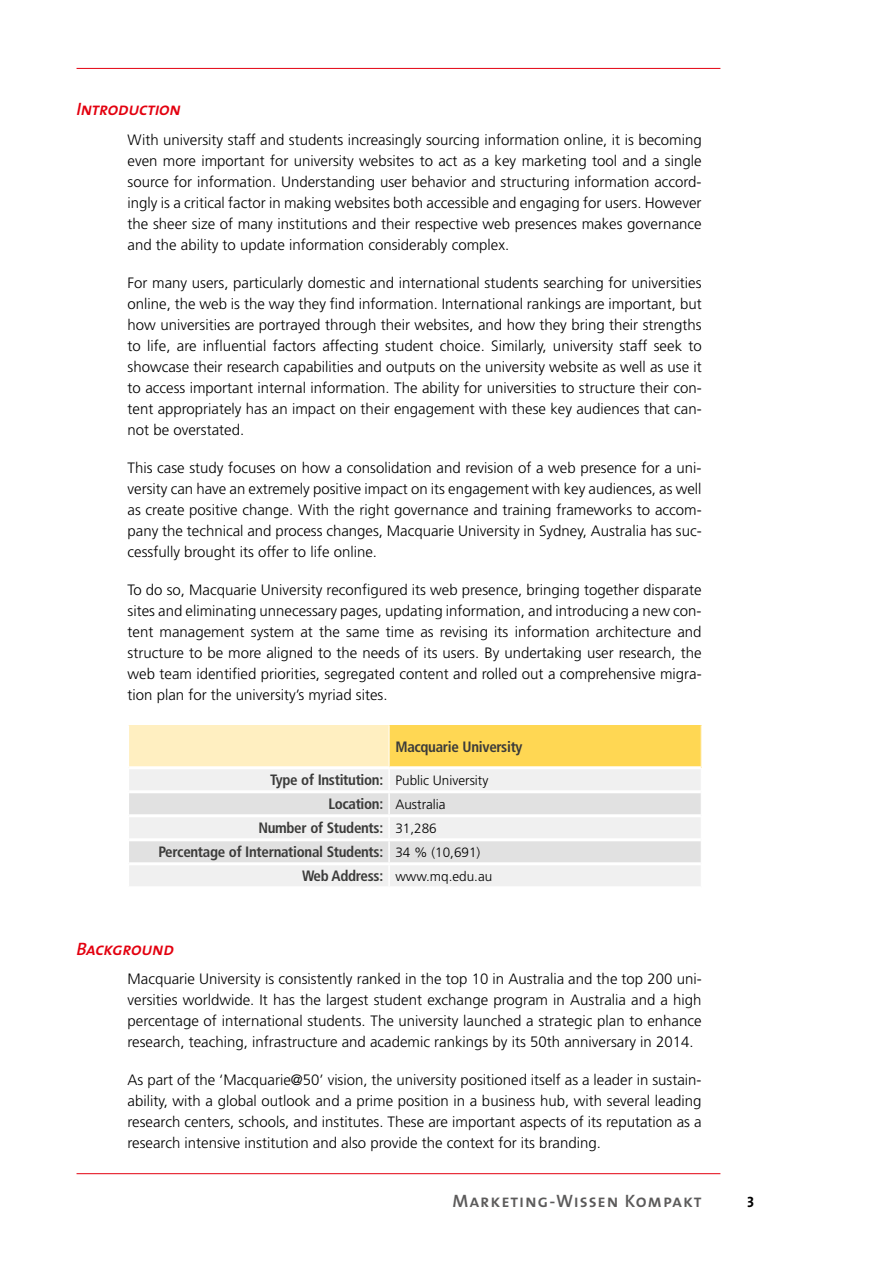
<style>
.page{position:relative;width:893px;height:1263px;background:#fff}
.page>*{position:absolute;margin:0;border:0;box-sizing:border-box;transform-origin:0 0}
.t1{font:18px "The Mix Semi Bold Caps";letter-spacing:.05em;color:#5c5b5b}
.t2{font:italic 18px "The Mix Semi Bold Caps";letter-spacing:-.02em;color:#e3000f}
.t3{font:300 15px/21px "Frutiger LT Std";color:#000;text-align:justify}
.t4{font:700 condensed 15px "Frutiger LT Std";letter-spacing:-.02em;color:#3b3b3a}
.t5{font:15px "The Mix Bold Caps";color:#000}
.t6{font:300 13.5px "Frutiger LT Std";color:#000}
.s1{font-weight:300;font-stretch:normal;font-size:13.5px;color:#000}
.s2{font-weight:700;font-stretch:condensed;font-size:15px;color:#3b3b3a}
</style>
<div class="page">
<hr style="left:77px;top:68px;width:643px;height:1px;background:#e3000f">
<hr style="left:77px;top:1173px;width:643px;height:1px;background:#e3000f">
<div style="left:128px;top:725px;width:261px;height:43px;background:#ffefc1"></div>
<div style="left:389px;top:725px;width:312px;height:43px;background:#ffd753"></div>
<hr style="left:128px;top:725px;width:1px;height:43px;background:#fff">
<hr style="left:129px;top:766px;width:260px;height:3px;background:#fff">
<hr style="left:389px;top:725px;width:1px;height:41px;background:#fff">
<hr style="left:389px;top:766px;width:312px;height:3px;background:#fff">
<svg style="left:129px;top:769px;width:572px;height:117px"></svg>
<p class="t2" style="left:77px;top:94px;width:106px">Introduction</p>
<p class="t3" style="left:128px;top:129px;width:576px">With university staff and students increasingly sourcing information online, it is becoming even more important for university websites to act as a key marketing tool and a single source for information. Understanding user behavior and structuring information accord&shy;ingly is a critical factor in making websites both accessible and engaging for users. However the sheer size of many institutions and their respective web presences makes governance and the ability to update information considerably complex.</p>
<p class="t3" style="left:128px;top:272px;width:576px">For many users, particularly domestic and international students searching for universities online, the web is the way they find information. International rankings are important, but how universities are portrayed through their websites, and how they bring their strengths to life, are influential factors affecting student choice. Similarly, university staff seek to showcase their research capabilities and outputs on the university website as well as use it to access important internal information. The ability for universities to structure their con&shy;tent appropriately has an impact on their engagement with these key audiences that can&shy;not be overstated.</p>
<p class="t3" style="left:128px;top:457px;width:576px">This case study focuses on how a consolidation and revision of a web presence for a uni&shy;versity can have an extremely positive impact on its engagement with key audiences, as well as create positive change. With the right governance and training frameworks to accom&shy;pany the technical and process changes, Macquarie University in Sydney, Australia has suc&shy;cessfully brought its offer to life online.</p>
<p class="t3" style="left:128px;top:579px;width:576px">To do so, Macquarie University reconfigured its web presence, bringing together disparate sites and eliminating unnecessary pages, updating information, and introducing a new con&shy;tent management system at the same time as revising its information architecture and structure to be more aligned to the needs of its users. By undertaking user research, the web team identified priorities, segregated content and rolled out a comprehensive migra&shy;tion plan for the university’s myriad sites.</p>
<p class="t4" style="left:395px;top:738px;width:129px">Macquarie University</p>
<p class="t4" style="left:270px;top:771px;width:220px">Type of Institution: <span class="s1">Public University</span></p>
<p class="t4" style="left:328px;top:795px;width:119px">Location: <span class="s1">Australia</span></p>
<p class="t4" style="left:258px;top:819px;width:180px">Number of Students: <span class="s1">31,286</span></p>
<p class="t4" style="left:158px;top:843px;width:323px">Percentage of International Students: <span class="s1">34 % (10,691)</span></p>
<p class="t6" style="left:302px;top:868px;width:192px"><span class="s2">Web Address:</span> www.mq.edu.au</p>
<p class="t2" style="left:77px;top:934px;width:99px">Background</p>
<p class="t3" style="left:128px;top:969px;width:576px">Macquarie University is consistently ranked in the top 10 in Australia and the top 200 uni&shy;versities worldwide. It has the largest student exchange program in Australia and a high percentage of international students. The university launched a strategic plan to enhance research, teaching, infrastructure and academic rankings by its 50th anniversary in 2014.</p>
<p class="t3" style="left:128px;top:1070px;width:576px">As part of the ‘Macquarie@50’ vision, the university positioned itself as a leader in sustain&shy;ability, with a global outlook and a prime position in a business hub, with several leading research centers, schools, and institutes. These are important aspects of its reputation as a research intensive institution and also provide the context for its branding.</p>
<p class="t1" style="left:452px;top:1186px;width:251px">Marketing-Wissen Kompakt</p>
<p class="t5" style="left:747px;top:1190px;width:9px">3</p>
</div>
